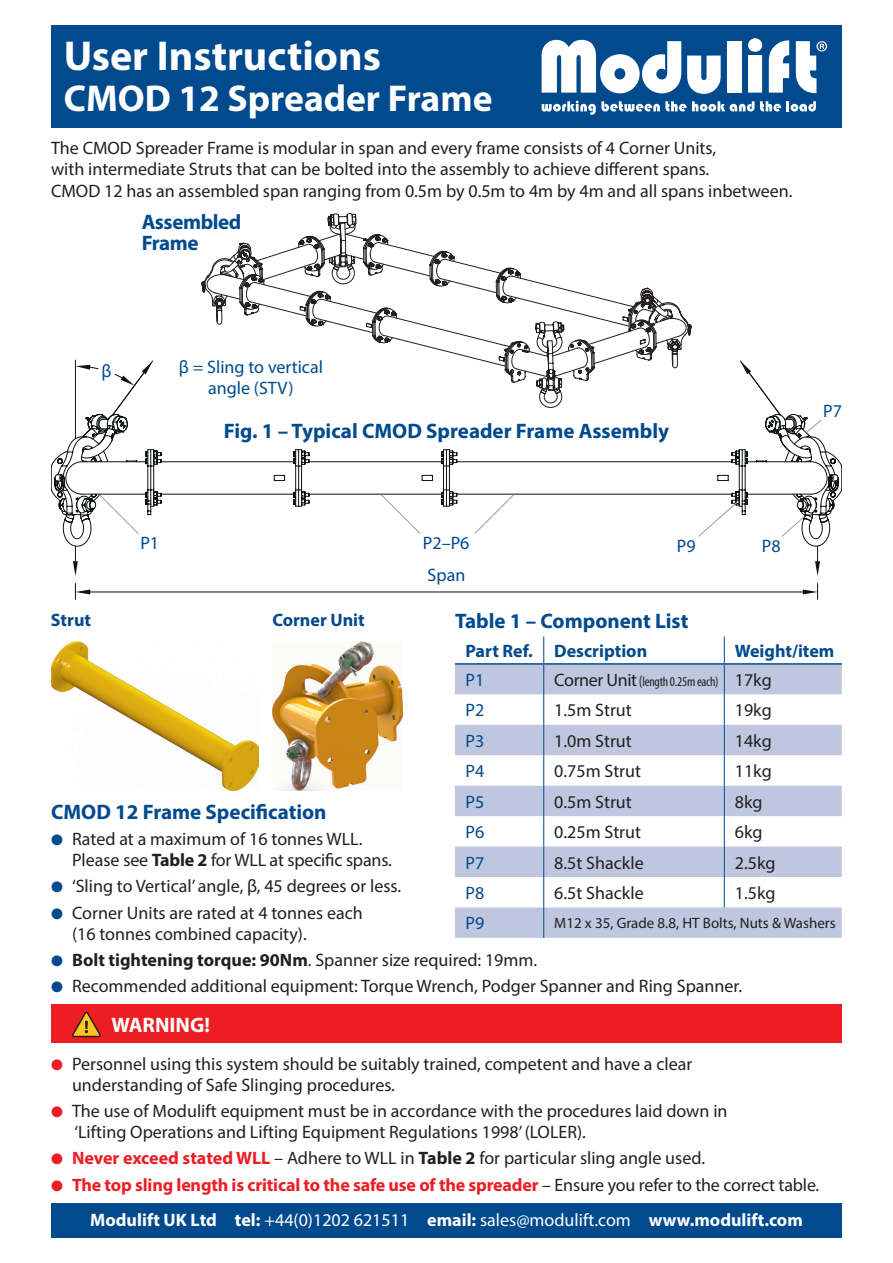
<style>
.page{position:relative;width:893px;height:1263px;background:#fff}
.page>*{position:absolute;margin:0;border:0;box-sizing:border-box;transform-origin:0 0}
.t1{font:700 42px "Myriad Pro";color:#fff}
.t2{font:700 37.5px "Myriad Pro";color:#fff}
.t3{font:700 21px "Myriad Pro";color:#004a8d}
.t4{font:700 21px/21px "Myriad Pro";letter-spacing:-.02em;color:#004a8d}
.t5{font:700 21px "Myriad Pro";color:#fff}
.t6{font:18px/21px "Myriad Pro";color:#231f20}
.t7{font:700 18px "Myriad Pro";letter-spacing:-.01em;color:#ee1d23}
.t8{font:700 18px "Myriad Pro";color:#fff}
.t9{font:18px/21px "Myriad Pro";color:#004a8d;text-align:center}
.t10{font:700 18px "Myriad Pro";color:#004a8d}
.t11{font:15px "Myriad Pro";color:#231f20}
.t12{font:condensed 13.5px "Myriad Pro";letter-spacing:-.02em;color:#231f20}
.s1{font-stretch:normal;font-size:18px}
.s2{font-size:15px}
.s3{color:#004a8d}
.s4{font-weight:700}
.s5{color:#ee1d23}
.s6{font-weight:700;color:#ee1d23}
.s7{font-weight:400;color:#231f20}
.s8{font-weight:400}
</style>
<div class="page">
<svg style="left:73px;top:546px;width:2px;height:27px"></svg>
<svg style="left:818px;top:546px;width:2px;height:27px"></svg>
<svg style="left:75px;top:537px;width:743px;height:63px"></svg>
<svg style="left:75px;top:589px;width:15px;height:5px"></svg>
<svg style="left:803px;top:589px;width:14px;height:5px"></svg>
<div style="left:51px;top:26px;width:791px;height:102px;background:#004a8d"></div>
<svg style="left:542px;top:40px;width:139px;height:53px"></svg>
<svg style="left:687px;top:56px;width:34px;height:38px"></svg>
<div style="left:727px;top:41px;width:14px;height:52px;background:#fff"></div>
<svg style="left:748px;top:38px;width:14px;height:55px"></svg>
<svg style="left:769px;top:40px;width:20px;height:53px"></svg>
<svg style="left:542px;top:101px;width:274px;height:14px"></svg>
<svg style="left:796px;top:41px;width:31px;height:52px"></svg>
<div style="left:51px;top:1203px;width:791px;height:34px;background:#004a8d"></div>
<div style="left:51px;top:1005px;width:791px;height:38px;background:#ee1d23"></div>
<svg style="left:72px;top:1012px;width:29px;height:25px"></svg>
<svg style="left:455px;top:665px;width:387px;height:273px;fill:#bfc7e0"></svg>
<svg style="left:543px;top:637px;width:1px;height:57px"></svg>
<svg style="left:724px;top:637px;width:1px;height:57px"></svg>
<hr style="left:543px;top:694px;width:1px;height:31px;background:#004a8d">
<hr style="left:724px;top:694px;width:1px;height:31px;background:#004a8d">
<hr style="left:543px;top:725px;width:1px;height:30px;background:#004a8d">
<hr style="left:724px;top:725px;width:1px;height:30px;background:#004a8d">
<hr style="left:543px;top:755px;width:1px;height:31px;background:#004a8d">
<hr style="left:724px;top:755px;width:1px;height:31px;background:#004a8d">
<hr style="left:543px;top:786px;width:1px;height:30px;background:#004a8d">
<hr style="left:724px;top:786px;width:1px;height:30px;background:#004a8d">
<hr style="left:543px;top:816px;width:1px;height:30px;background:#004a8d">
<hr style="left:724px;top:816px;width:1px;height:30px;background:#004a8d">
<hr style="left:543px;top:846px;width:1px;height:31px;background:#004a8d">
<hr style="left:724px;top:846px;width:1px;height:31px;background:#004a8d">
<hr style="left:543px;top:877px;width:1px;height:30px;background:#004a8d">
<hr style="left:724px;top:877px;width:1px;height:30px;background:#004a8d">
<hr style="left:543px;top:907px;width:1px;height:31px;background:#004a8d">
<hr style="left:455px;top:663px;width:89px;height:2px;background:#004a8d">
<hr style="left:544px;top:663px;width:180px;height:2px;background:#004a8d">
<hr style="left:724px;top:663px;width:118px;height:2px;background:#004a8d">
<img style="left:51px;top:642px;width:207px;height:149px">
<img style="left:272px;top:641px;width:130px;height:149px">
<svg style="left:54px;top:282px;width:785px;height:255px"></svg>
<svg style="left:202px;top:217px;width:489px;height:177px"></svg>
<svg style="left:221px;top:226px;width:452px;height:153px"></svg>
<h1 class="t1" style="left:64px;top:28px;width:319px">User Instructions</h1>
<h2 class="t2" style="left:64px;top:74px;width:430px">CMOD 12 Spreader Frame</h2>
<p class="t6" style="left:51px;top:137px;width:667px">The CMOD Spreader Frame is modular in span and every frame consists of 4 Corner Units, with intermediate Struts that can be bolted into the assembly to achieve different spans.</p>
<p class="t6" style="left:51px;top:180px;width:743px">CMOD 12 has an assembled span ranging from 0.5m by 0.5m to 4m by 4m and all spans inbetween.</p>
<p class="t4" style="left:142px;top:211px;width:101px">Assembled<br>Frame</p>
<p class="t9" style="left:102px;top:360px;width:12px">β</p>
<p class="t9" style="left:179px;top:356px;width:146px">β = Sling to vertical angle (STV)</p>
<p class="t3" style="left:224px;top:417px;width:447px">Fig. 1 – Typical CMOD Spreader Frame Assembly</p>
<p class="t9" style="left:140px;top:532px;width:20px">P1</p>
<p class="t9" style="left:677px;top:535px;width:20px">P9</p>
<p class="t9" style="left:423px;top:532px;width:48px">P2–P6</p>
<p class="t9" style="left:762px;top:535px;width:20px">P8</p>
<p class="t9" style="left:428px;top:565px;width:39px">Span</p>
<p class="t9" style="left:823px;top:401px;width:20px">P7</p>
<p class="t3" style="left:455px;top:607px;width:235px">Table 1 – Component List</p>
<p class="t10" style="left:465px;top:639px;width:183px">Part Ref. Description</p>
<p class="t10" style="left:735px;top:639px;width:101px">Weight/item</p>
<p class="t9" style="left:465px;top:669px;width:20px">P1</p>
<p class="t12" style="left:554px;top:674px;width:219px"><span class="s1">Corner Unit</span> <span class="s2">(</span>length 0.25m each) <span class="s1">17kg</span></p>
<p class="t9" style="left:465px;top:699px;width:20px">P2</p>
<p class="t6" style="left:554px;top:699px;width:79px">1.5m Strut</p>
<p class="t6" style="left:735px;top:699px;width:38px">19kg</p>
<p class="t9" style="left:465px;top:730px;width:20px">P3</p>
<p class="t6" style="left:554px;top:730px;width:79px">1.0m Strut</p>
<p class="t6" style="left:735px;top:730px;width:38px">14kg</p>
<p class="t9" style="left:465px;top:760px;width:20px">P4</p>
<p class="t6" style="left:554px;top:760px;width:88px">0.75m Strut</p>
<p class="t6" style="left:735px;top:760px;width:38px">11kg</p>
<p class="t9" style="left:465px;top:791px;width:20px">P5</p>
<p class="t6" style="left:554px;top:791px;width:79px">0.5m Strut</p>
<p class="t6" style="left:735px;top:791px;width:29px">8kg</p>
<p class="t9" style="left:465px;top:821px;width:20px">P6</p>
<p class="t6" style="left:554px;top:821px;width:88px">0.25m Strut</p>
<p class="t6" style="left:735px;top:821px;width:29px">6kg</p>
<p class="t9" style="left:465px;top:852px;width:20px">P7</p>
<p class="t6" style="left:554px;top:852px;width:91px">8.5t Shackle</p>
<p class="t6" style="left:735px;top:852px;width:42px">2.5kg</p>
<p class="t9" style="left:465px;top:882px;width:20px">P8</p>
<p class="t6" style="left:554px;top:882px;width:91px">6.5t Shackle</p>
<p class="t6" style="left:735px;top:882px;width:42px">1.5kg</p>
<p class="t9" style="left:465px;top:912px;width:20px">P9</p>
<p class="t11" style="left:554px;top:914px;width:283px">M12 x 35, Grade 8.8, HT Bolts, Nuts &amp; Washers</p>
<p class="t10" style="left:51px;top:608px;width:42px">Strut</p>
<p class="t10" style="left:272px;top:608px;width:94px">Corner Unit</p>
<p class="t3" style="left:51px;top:798px;width:277px">CMOD 12 Frame Specification</p>
<p class="t6" style="left:72px;top:828px;width:321px;text-indent:-21px"><span class="s3">●</span> Rated at a maximum of 16 tonnes WLL.<br>Please see <span class="s4">Table 2</span> for WLL at specific spans.</p>
<p class="t6" style="left:51px;top:875px;width:352px"><span class="s3">●</span> ‘Sling to Vertical’ angle, β, 45 degrees or less.</p>
<p class="t6" style="left:72px;top:902px;width:292px;text-indent:-21px"><span class="s3">●</span> Corner Units are rated at 4 tonnes each (16 tonnes combined capacity).</p>
<p class="t6" style="left:51px;top:949px;width:488px"><span class="s3">●</span> <span class="s4">Bolt tightening torque: 90Nm</span>. Spanner size required: 19mm.</p>
<p class="t6" style="left:51px;top:975px;width:693px"><span class="s3">●</span> Recommended additional equipment: Torque Wrench, Podger Spanner and Ring Spanner.</p>
<p class="t5" style="left:111px;top:1011px;width:100px">WARNING!</p>
<p class="t6" style="left:72px;top:1053px;width:622px;text-indent:-21px"><span class="s5">●</span> Personnel using this system should be suitably trained, competent and have a clear understanding of Safe Slinging procedures.</p>
<p class="t6" style="left:74px;top:1100px;width:655px;text-indent:-23px"><span class="s5">●</span> The use of Modulift equipment must be in accordance with the procedures laid down in ‘Lifting Operations and Lifting Equipment Regulations 1998’ (LOLER).</p>
<p class="t6" style="left:51px;top:1147px;width:655px"><span class="s5">●</span> <span class="s6">Never exceed stated WLL</span> – Adhere to WLL in <span class="s4">Table 2</span> for particular sling angle used.</p>
<p class="t7" style="left:51px;top:1173px;width:770px">● The top sling length is critical to the safe use of the spreader <span class="s7">– Ensure you refer to the correct table.</span></p>
<p class="t8" style="left:90px;top:1209px;width:714px">Modulift UK Ltd tel: <span class="s8">+44(0)1202 621511</span> email: <span class="s8">sales@modulift.com</span> www.modulift.com</p>
</div>
